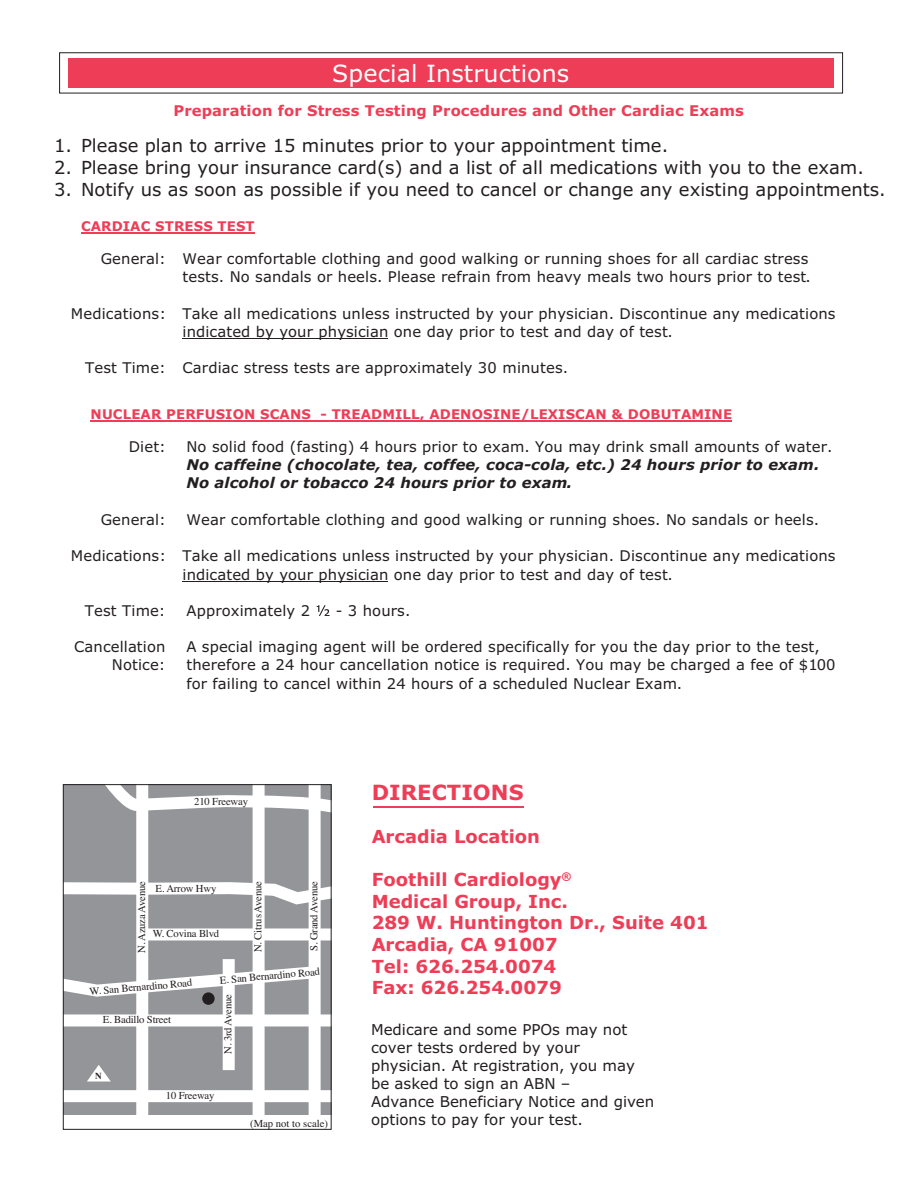
<style>
.page{position:relative;width:918px;height:1188px;background:#fff}
.page>*{position:absolute;margin:0;border:0;box-sizing:border-box;transform-origin:0 0}
.t1{font:23.7px "Verdana";letter-spacing:.005em;color:#fff}
.t2{font:700 21px "Verdana";letter-spacing:.005em;color:#ee3d56}
.t3{font:18px "Verdana";color:#231f20}
.t4{font:700 18px/21.6px "Verdana";color:#ee3d56}
.t5{font:15px/18px "Verdana";color:#231f20}
.t6{font:14.7px/18.3px "Verdana";letter-spacing:.01em;color:#231f20}
.t7{font:italic 700 14.7px/18.3px "Verdana";letter-spacing:.01em;color:#231f20}
.t8{font:700 14.7px "Verdana";letter-spacing:.01em;color:#ee3d56}
.t9{font:700 13.35px "Verdana";letter-spacing:.01em;color:#ee3d56}
.t10{font:10.65px "Times";letter-spacing:-.015em;color:#231f20}
.t11{font:700 9.15px "Times";color:#231f20}
</style>
<div class="page">
<div style="left:68px;top:58px;width:766px;height:29px;background:#ee3d56"></div>
<hr style="left:183px;top:338px;width:205px;height:1px;background:#231f20">
<svg style="left:317px;top:605px;width:13px;height:11px"></svg>
<hr style="left:81px;top:233px;width:174px;height:1px;background:#ee3d56">
<hr style="left:91px;top:420px;width:641px;height:2px;background:#ee3d56">
<div style="left:63px;top:785px;width:268px;height:330px;background:#939598"></div>
<svg style="left:65px;top:875px;width:265px;height:233px"></svg>
<div style="left:137px;top:928px;width:194px;height:12px;background:#fff"></div>
<div style="left:136px;top:759px;width:12px;height:359px;background:#fff"></div>
<div style="left:253px;top:759px;width:12px;height:359px;background:#fff"></div>
<div style="left:223px;top:959px;width:12px;height:111px;background:#fff"></div>
<div style="left:309px;top:759px;width:12px;height:359px;background:#fff"></div>
<svg style="left:106px;top:786px;width:224px;height:44px"></svg>
<svg style="left:87px;top:1065px;width:24px;height:17px"></svg>
<div style="left:202px;top:992px;width:13px;height:13px;background:#231f20;border-radius:50%"></div>
<div style="left:63px;top:784px;width:269px;height:346px;border:1px solid #231f20"></div>
<hr style="left:183px;top:581px;width:205px;height:1px;background:#231f20">
<hr style="left:374px;top:806px;width:150px;height:1px;background:#ee3d56">
<h1 class="t1" style="left:332px;top:58px;width:239px">Special Instructions</h1>
<p class="t8" style="left:173px;top:101px;width:572px">Preparation for Stress Testing Procedures and Other Cardiac Exams</p>
<p class="t3" style="left:54px;top:134px;width:616px">1. Please plan to arrive 15 minutes prior to your appointment time.</p>
<p class="t3" style="left:54px;top:156px;width:811px">2. Please bring your insurance card(s) and a list of all medications with you to the exam.</p>
<p class="t3" style="left:54px;top:178px;width:833px">3. Notify us as soon as possible if you need to cancel or change any existing appointments.</p>
<p class="t9" style="left:81px;top:218px;width:175px">CARDIAC STRESS TEST</p>
<p class="t6" style="left:101px;top:250px;width:67px">General:</p>
<p class="t6" style="left:71px;top:304px;width:97px">Medications:</p>
<p class="t6" style="left:85px;top:359px;width:82px">Test Time:</p>
<p class="t6" style="left:183px;top:250px;width:630px">Wear comfortable clothing and good walking or running shoes for all cardiac stress tests. No sandals or heels. Please refrain from heavy meals two hours prior to test.</p>
<p class="t6" style="left:183px;top:304px;width:655px">Take all medications unless instructed by your physician. Discontinue any medications indicated by your physician one day prior to test and day of test.</p>
<p class="t6" style="left:183px;top:359px;width:387px">Cardiac stress tests are approximately 30 minutes.</p>
<p class="t9" style="left:91px;top:406px;width:643px">NUCLEAR PERFUSION SCANS - TREADMILL, ADENOSINE/LEXISCAN &amp; DOBUTAMINE</p>
<p class="t6" style="left:129px;top:438px;width:39px">Diet:</p>
<p class="t6" style="left:101px;top:510px;width:67px">General:</p>
<p class="t6" style="left:186px;top:438px;width:648px">No solid food (fasting) 4 hours prior to exam. You may drink small amounts of water.</p>
<p class="t7" style="left:186px;top:455px;width:634px">No caffeine (chocolate, tea, coffee, coca-cola, etc.) 24 hours prior to exam.<br>No alcohol or tobacco 24 hours prior to exam.</p>
<p class="t6" style="left:186px;top:510px;width:634px">Wear comfortable clothing and good walking or running shoes. No sandals or heels.</p>
<p class="t6" style="left:183px;top:547px;width:655px;text-indent:-112px">Medications: Take all medications unless instructed by your physician. Discontinue any medications indicated by your physician one day prior to test and day of test.</p>
<p class="t6" style="left:85px;top:602px;width:82px">Test Time:</p>
<p class="t6" style="left:74px;top:638px;width:93px;text-align:right">Cancellation<br>Notice:</p>
<p class="t6" style="left:186px;top:602px;width:125px">Approximately 2</p>
<p class="t6" style="left:336px;top:602px;width:76px">- 3 hours.</p>
<p class="t6" style="left:186px;top:638px;width:651px">A special imaging agent will be ordered specifically for you the day prior to the test, therefore a 24 hour cancellation notice is required. You may be charged a fee of $100 for failing to cancel within 24 hours of a scheduled Nuclear Exam.</p>
<p class="t10" style="left:194px;top:791px;width:55px">210 Freeway</p>
<p class="t10" style="left:132px;top:953px;width:73px;rotate:-90deg">N. Azuza Avenue</p>
<p class="t10" style="left:248px;top:952px;width:73px;rotate:-90deg">N. Citrus Avenue</p>
<p class="t10" style="left:156px;top:879px;width:62px">E. Arrow Hwy</p>
<p class="t10" style="left:153px;top:924px;width:68px">W. Covina Blvd</p>
<p class="t10" style="left:304px;top:951px;width:72px;rotate:-90deg">S. Grand Avenue</p>
<p class="t10" style="left:89px;top:981px;width:104px;rotate:-5deg">W. San Bernardino Road</p>
<p class="t10" style="left:103px;top:1010px;width:70px">E. Badillo Street</p>
<p class="t11" style="left:95px;top:1067px;width:8px">N</p>
<p class="t10" style="left:219px;top:970px;width:102px;rotate:-5deg">E. San Bernardino Road</p>
<p class="t10" style="left:218px;top:1054px;width:61px;rotate:-90deg">N. 3rd Avenue</p>
<p class="t10" style="left:166px;top:1086px;width:50px">10 Freeway</p>
<p class="t10" style="left:250px;top:1113px;width:79px">(Map not to scale)</p>
<h2 class="t2" style="left:372px;top:779px;width:153px">DIRECTIONS</h2>
<p class="t4" style="left:372px;top:826px;width:170px">Arcadia Location</p>
<p class="t4" style="left:372px;top:869px;width:339px">Foothill Cardiology<sup>®<br></sup>Medical Group, Inc.<br>289 W. Huntington Dr., Suite 401<br>Arcadia, CA 91007<br>Tel: 626.254.0074<br>Fax: 626.254.0079</p>
<p class="t5" style="left:371px;top:1021px;width:285px">Medicare and some PPOs may not cover tests ordered by your physician. At registration, you may be asked to sign an ABN –<br>Advance Beneficiary Notice and given options to pay for your test.</p>
</div>
